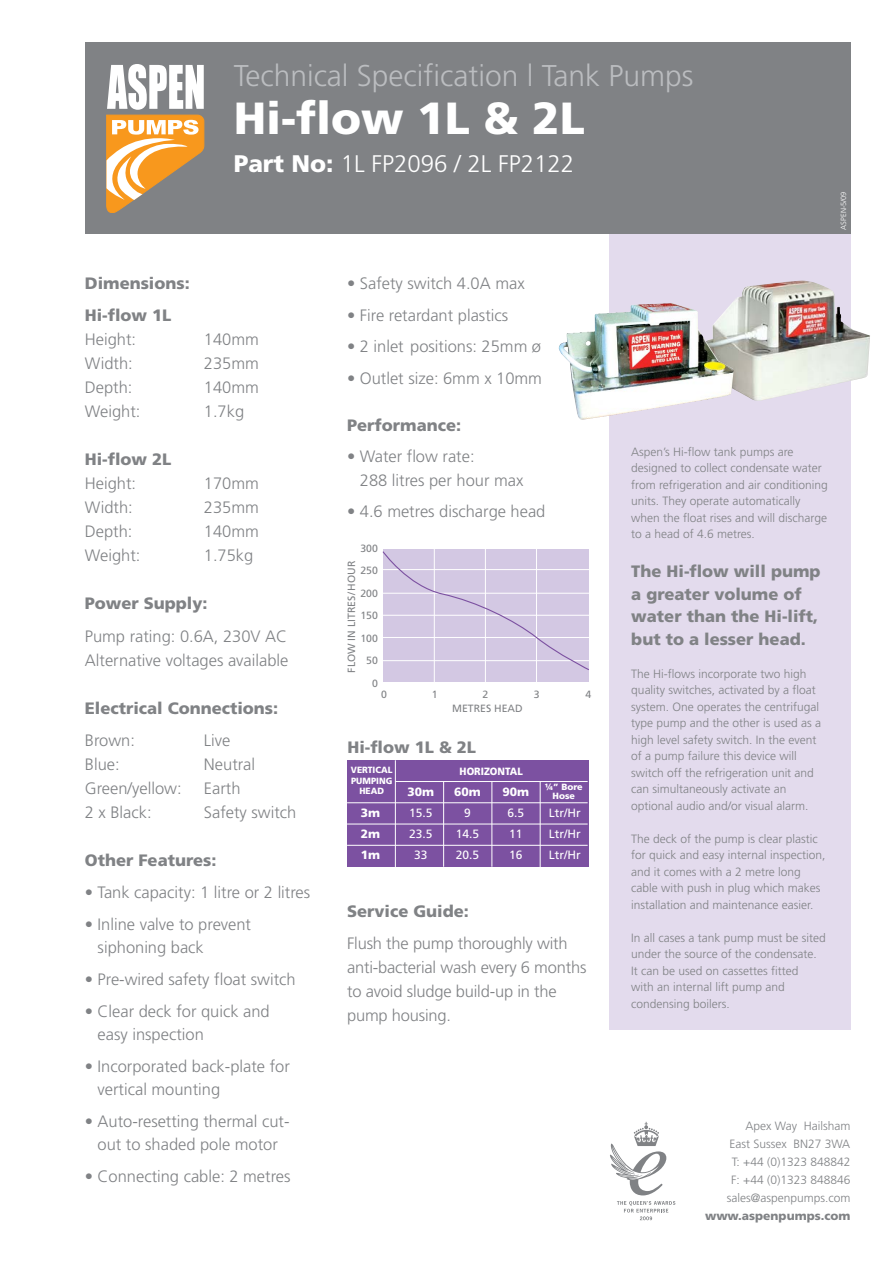
<style>
.page{position:relative;width:893px;height:1263px;background:#fff}
.page>*{position:absolute;margin:0;border:0;box-sizing:border-box;transform-origin:0 0}
.t1{font:900 45px "Frutiger";color:#fff}
.t2{font:300 30px "Frutiger";color:#bbbdc0}
.t3{font:300 24px "Frutiger";color:#fff}
.t4{font:300 16.5px/23.2px "Frutiger";color:#808285}
.t5{font:900 16.5px/22.5px "Frutiger";color:#808285}
.t6{font:300 12px/16.5px "Frutiger";color:#808285}
.t7{font:12px "Frutiger";color:#fff}
.t8{font:900 12px "Frutiger";color:#808285}
.t9{font:900 12px "Frutiger";color:#fff}
.t10{font:10.5px/22.4px "Frutiger";color:#808285;text-align:right}
.t11{font:900 10.5px "Frutiger";color:#fff;scale:.93 1}
.t12{font:900 9px/10.5px "Frutiger";color:#fff;text-align:center;scale:.95 1}
.t13{font:900 9px/9px "Frutiger";color:#fff;text-align:center}
.t14{font:300 7.5px "Frutiger";color:#fff}
.s1{font-weight:900}
</style>
<div class="page">
<div style="left:609px;top:43px;width:241px;height:987px;background:#e3dbed"></div>
<div style="left:85px;top:43px;width:765px;height:191px;background:#808285"></div>
<svg style="left:106px;top:64px;width:98px;height:149px"></svg>
<img style="left:732px;top:281px;width:138px;height:121px">
<img style="left:558px;top:303px;width:176px;height:117px">
<div style="left:383px;top:549px;width:205px;height:133px;background:#d3c8e3"></div>
<hr style="left:434px;top:548px;width:1px;height:135px;background:#fff">
<hr style="left:485px;top:547px;width:1px;height:137px;background:#fff">
<hr style="left:536px;top:548px;width:1px;height:135px;background:#fff">
<svg style="left:382px;top:551px;width:207px;height:120px"></svg>
<div style="left:347px;top:760px;width:241px;height:107px;background:#7c51a1"></div>
<hr style="left:395px;top:781px;width:193px;height:1px;background:#fff">
<hr style="left:347px;top:802px;width:241px;height:1px;background:#fff">
<hr style="left:347px;top:824px;width:241px;height:1px;background:#fff">
<hr style="left:347px;top:845px;width:241px;height:1px;background:#fff">
<hr style="left:395px;top:760px;width:1px;height:107px;background:#fff">
<hr style="left:443px;top:782px;width:1px;height:85px;background:#fff">
<hr style="left:491px;top:781px;width:1px;height:86px;background:#fff">
<hr style="left:540px;top:781px;width:1px;height:87px;background:#fff">
<svg style="left:610px;top:1122px;width:65px;height:98px"></svg>
<h2 class="t2" style="left:234px;top:64px;width:461px">Technical Specification l Tank Pumps</h2>
<h1 class="t1" style="left:234px;top:100px;width:352px">Hi-flow 1L &amp; 2L</h1>
<h3 class="t3" style="left:234px;top:154px;width:342px"><span class="s1">Part No:</span> 1L FP2096 / 2L FP2122</h3>
<p class="t14" style="left:841px;top:230px;width:40px;rotate:-90deg">ASPEN-5/09</p>
<h3 class="t5" style="left:85px;top:268px;width:106px;line-height:32.5px">Dimensions:<br>Hi-flow 1L</h3>
<h3 class="t4" style="left:85px;top:329px;width:53px">Height:</h3>
<h3 class="t4" style="left:204px;top:329px;width:56px">140mm</h3>
<h3 class="t4" style="left:85px;top:353px;width:50px">Width:</h3>
<h3 class="t4" style="left:204px;top:353px;width:56px">235mm</h3>
<h3 class="t4" style="left:85px;top:377px;width:49px">Depth:</h3>
<h3 class="t4" style="left:204px;top:377px;width:56px">140mm</h3>
<h3 class="t4" style="left:85px;top:401px;width:57px">Weight:</h3>
<h3 class="t4" style="left:204px;top:401px;width:42px">1.7kg</h3>
<h3 class="t5" style="left:85px;top:450px;width:88px">Hi-flow 2L</h3>
<h3 class="t4" style="left:85px;top:473px;width:53px">Height:</h3>
<h3 class="t4" style="left:204px;top:473px;width:56px">170mm</h3>
<h3 class="t4" style="left:85px;top:497px;width:50px">Width:</h3>
<h3 class="t4" style="left:204px;top:497px;width:56px">235mm</h3>
<h3 class="t4" style="left:85px;top:521px;width:49px">Depth:</h3>
<h3 class="t4" style="left:204px;top:521px;width:56px">140mm</h3>
<h3 class="t4" style="left:85px;top:545px;width:57px">Weight:</h3>
<h3 class="t4" style="left:204px;top:545px;width:51px">1.75kg</h3>
<h3 class="t5" style="left:85px;top:594px;width:124px">Power Supply:</h3>
<h3 class="t4" style="left:85px;top:625px;width:205px;line-height:24px">Pump rating: 0.6A, 230V AC<br>Alternative voltages available</h3>
<h3 class="t5" style="left:85px;top:698px;width:195px">Electrical Connections:</h3>
<h3 class="t4" style="left:85px;top:730px;width:52px">Brown:</h3>
<h3 class="t4" style="left:204px;top:730px;width:28px">Live</h3>
<h3 class="t4" style="left:85px;top:754px;width:36px">Blue:</h3>
<h3 class="t4" style="left:204px;top:754px;width:53px">Neutral</h3>
<h3 class="t4" style="left:85px;top:778px;width:98px">Green/yellow:</h3>
<h3 class="t4" style="left:204px;top:778px;width:38px">Earth</h3>
<h3 class="t4" style="left:85px;top:802px;width:68px">2 x Black:</h3>
<h3 class="t4" style="left:204px;top:802px;width:94px">Safety switch</h3>
<h3 class="t5" style="left:85px;top:851px;width:133px">Other Features:</h3>
<h3 class="t4" style="left:85px;top:882px;width:227px">• Tank capacity: 1 litre or 2 litres</h3>
<h3 class="t4" style="left:98px;top:914px;width:155px;text-indent:-13px">• Inline valve to prevent siphoning back</h3>
<h3 class="t4" style="left:85px;top:969px;width:212px">• Pre-wired safety float switch</h3>
<h3 class="t4" style="left:98px;top:1001px;width:174px;text-indent:-13px">• Clear deck for quick and easy inspection</h3>
<h3 class="t4" style="left:98px;top:1056px;width:194px;text-indent:-13px">• Incorporated back-plate for vertical mounting</h3>
<h3 class="t4" style="left:85px;top:1111px;width:206px;text-align:center">• Auto-resetting thermal cut&shy;out to shaded pole motor</h3>
<h3 class="t4" style="left:85px;top:1166px;width:207px">• Connecting cable: 2 metres</h3>
<h3 class="t4" style="left:347px;top:273px;width:179px">• Safety switch 4.0A max</h3>
<h3 class="t4" style="left:347px;top:305px;width:163px">• Fire retardant plastics</h3>
<h3 class="t4" style="left:347px;top:336px;width:196px">• 2 inlet positions: 25mm ø</h3>
<h3 class="t4" style="left:347px;top:368px;width:196px">• Outlet size: 6mm x 10mm</h3>
<h3 class="t5" style="left:347px;top:415px;width:116px">Performance:</h3>
<h3 class="t4" style="left:360px;top:446px;width:165px;text-indent:-13px">• Water flow rate:<br>288 litres per hour max</h3>
<h3 class="t4" style="left:347px;top:501px;width:200px">• 4.6 metres discharge head</h3>
<p class="t10" style="left:360px;top:538px;width:19px">300<br>250<br>200<br>150<br>100<br>50<br>0</p>
<p class="t10" style="left:341px;top:673px;width:113px;rotate:-90deg">FLOW IN LITRES/HOUR</p>
<p class="t10" style="left:381px;top:684px;width:7px">0</p>
<p class="t10" style="left:432px;top:684px;width:7px">1</p>
<p class="t10" style="left:483px;top:684px;width:7px">2</p>
<p class="t10" style="left:534px;top:684px;width:7px">3</p>
<p class="t10" style="left:585px;top:684px;width:7px">4</p>
<p class="t10" style="left:452px;top:698px;width:72px">METRES HEAD</p>
<h3 class="t5" style="left:347px;top:737px;width:130px">Hi-flow 1L &amp; 2L</h3>
<p class="t12" style="left:351px;top:766px;width:45px">VERTICAL<br>PUMPING<br>HEAD</p>
<p class="t11" style="left:460px;top:767px;width:70px">HORIZONTAL</p>
<p class="t9" style="left:407px;top:787px;width:28px">30m</p>
<p class="t9" style="left:454px;top:787px;width:28px">60m</p>
<p class="t9" style="left:502px;top:787px;width:28px">90m</p>
<p class="t13" style="left:545px;top:783px;width:39px">¼” Bore<br>Hose</p>
<p class="t9" style="left:361px;top:808px;width:21px">3m</p>
<p class="t7" style="left:409px;top:808px;width:25px">15.5</p>
<p class="t7" style="left:464px;top:808px;width:8px">9</p>
<p class="t7" style="left:507px;top:808px;width:18px">6.5</p>
<p class="t7" style="left:549px;top:808px;width:33px">Ltr/Hr</p>
<p class="t9" style="left:361px;top:829px;width:21px">2m</p>
<p class="t7" style="left:409px;top:829px;width:25px">23.5</p>
<p class="t7" style="left:456px;top:829px;width:25px">14.5</p>
<p class="t7" style="left:509px;top:829px;width:15px">11</p>
<p class="t7" style="left:549px;top:829px;width:33px">Ltr/Hr</p>
<p class="t9" style="left:361px;top:850px;width:21px">1m</p>
<p class="t7" style="left:414px;top:850px;width:15px">33</p>
<p class="t7" style="left:456px;top:850px;width:25px">20.5</p>
<p class="t7" style="left:509px;top:850px;width:15px">16</p>
<p class="t7" style="left:549px;top:850px;width:33px">Ltr/Hr</p>
<h3 class="t5" style="left:347px;top:901px;width:123px">Service Guide:</h3>
<h3 class="t4" style="left:347px;top:933px;width:241px;line-height:24px">Flush the pump thoroughly with anti-bacterial wash every 6 months to avoid sludge build-up in the pump housing.</h3>
<p class="t6" style="left:631px;top:444px;width:198px">Aspen’s Hi-flow tank pumps are designed to collect condensate water from refrigeration and air conditioning units. They operate automatically when the float rises and will discharge to a head of 4.6 metres.</p>
<h3 class="t5" style="left:631px;top:561px;width:191px">The Hi-flow will pump a greater volume of water than the Hi-lift, but to a lesser head.</h3>
<p class="t6" style="left:631px;top:666px;width:191px">The Hi-flows incorporate two high quality switches, activated by a float system. One operates the centrifugal type pump and the other is used as a high level safety switch. In the event of a pump failure this device will switch off the refrigeration unit and can simultaneously activate an optional audio and/or visual alarm.</p>
<p class="t6" style="left:631px;top:831px;width:195px">The deck of the pump is clear plastic for quick and easy internal inspection, and it comes with a 2 metre long cable with push in plug which makes installation and maintenance easier.</p>
<p class="t6" style="left:631px;top:930px;width:196px">In all cases a tank pump must be sited under the source of the condensate.<br>It can be used on cassettes fitted<br>with an internal lift pump and condensing boilers.</p>
<p class="t6" style="left:727px;top:1118px;width:125px;line-height:18px;text-align:right">Apex Way Hailsham<br>East Sussex BN27 3WA<br>T: +44 (0)1323 848842<br>F: +44 (0)1323 848846 sales@aspenpumps.com</p>
<p class="t8" style="left:705px;top:1211px;width:147px">www.aspenpumps.com</p>
</div>
